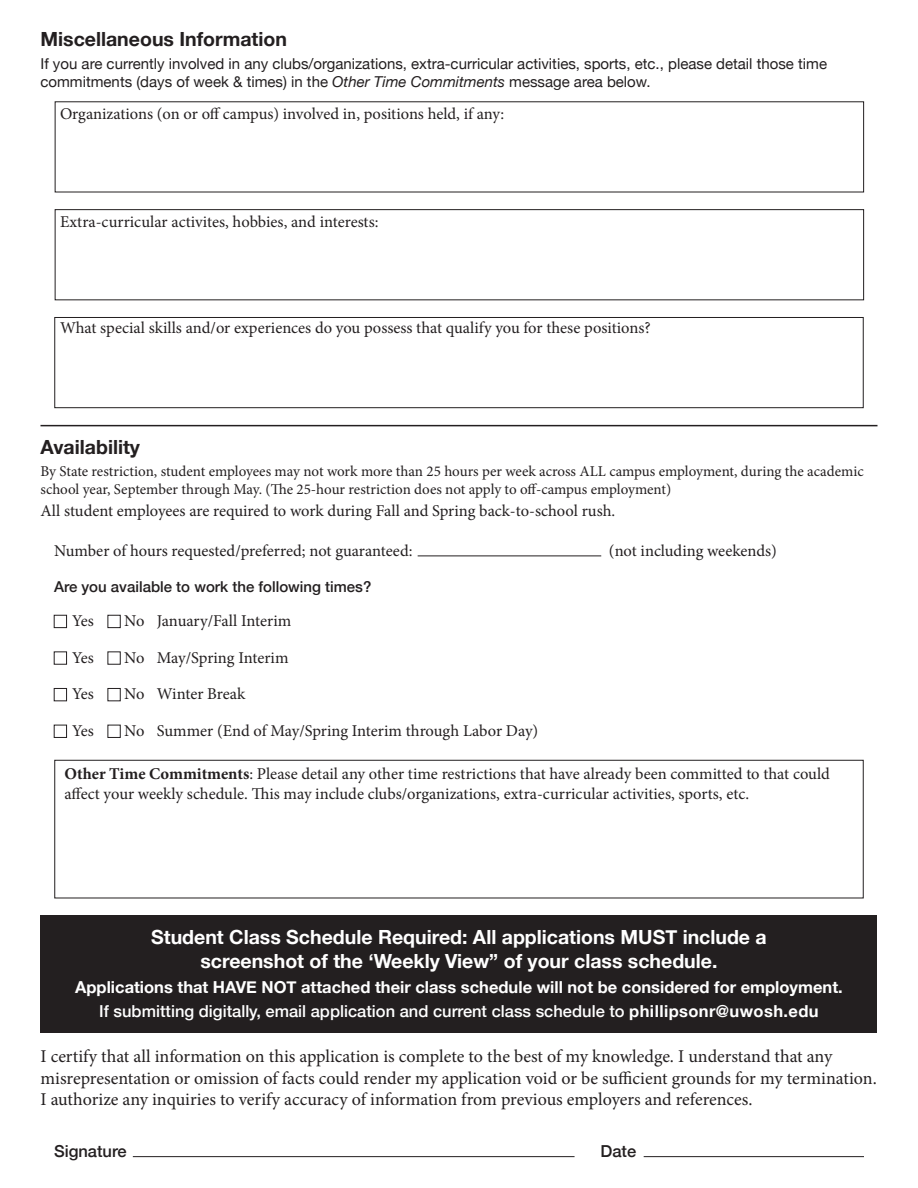
<style>
.page{position:relative;width:918px;height:1188px;background:#fff}
.page>*{position:absolute;margin:0;border:0;box-sizing:border-box;transform-origin:0 0}
.t1{font:700 19.5px/23.4px "Helvetica Neue";color:#fff;text-align:center}
.t2{font:700 19.5px "Helvetica Neue";color:#231f20}
.t3{font:18px/21.6px "Minion Pro";color:#231f20}
.t4{font:16.5px/19.8px "Minion Pro";color:#231f20}
.t5{font:700 16.5px/24px "Helvetica Neue";color:#fff;text-align:center}
.t6{font:500 16.5px "Helvetica Neue";color:#231f20}
.t7{font:15px/18px "Minion Pro";letter-spacing:-.005em;color:#231f20}
.t8{font:15px/18px "Helvetica Neue";color:#231f20}
.t9{font:500 15px "Helvetica Neue";color:#231f20}
.s1{font-style:italic}
.s2{font-weight:700}
.s3{font-weight:500}
</style>
<div class="page">
<div style="left:40px;top:915px;width:838px;height:118px;background:#231f20"></div>
<hr style="left:40px;top:425px;width:838px;height:1px;background:#231f20">
<hr style="left:418px;top:556px;width:183px;height:1px;background:#231f20">
<hr style="left:133px;top:1156px;width:442px;height:1px;background:#231f20">
<hr style="left:644px;top:1156px;width:220px;height:1px;background:#231f20">
<div style="left:54px;top:615px;width:13px;height:13px;border:1px solid #231f20"></div>
<div style="left:108px;top:615px;width:12px;height:13px;border:1px solid #231f20"></div>
<div style="left:54px;top:652px;width:13px;height:12px;border:1px solid #231f20"></div>
<div style="left:54px;top:688px;width:13px;height:13px;border:1px solid #231f20"></div>
<div style="left:108px;top:688px;width:12px;height:13px;border:1px solid #231f20"></div>
<div style="left:54px;top:725px;width:13px;height:13px;border:1px solid #231f20"></div>
<div style="left:108px;top:725px;width:12px;height:13px;border:1px solid #231f20"></div>
<div style="left:55px;top:209px;width:809px;height:91px;border:1px solid #231f20"></div>
<div style="left:54px;top:317px;width:810px;height:91px;border:1px solid #231f20"></div>
<div style="left:54px;top:760px;width:810px;height:138px;border:1px solid #231f20"></div>
<p class="t2" style="left:40px;top:24px;width:248px">Miscellaneous Information</p>
<p class="t8" style="left:40px;top:55px;width:788px">If you are currently involved in any clubs/organizations, extra-curricular activities, sports, etc., please detail those time commitments (days of week &amp; times) in the <span class="s1">Other Time Commitments</span> message area below.</p>
<p class="t4" style="left:60px;top:104px;width:446px">Organizations (on or off campus) involved in, positions held, if any:</p>
<p class="t4" style="left:60px;top:212px;width:320px">Extra-curricular activites, hobbies, and interests:</p>
<p class="t4" style="left:60px;top:318px;width:592px">What special skills and/or experiences do you possess that qualify you for these positions?</p>
<p class="t2" style="left:40px;top:432px;width:101px">Availability</p>
<p class="t7" style="left:40px;top:462px;width:825px">By State restriction, student employees may not work more than 25 hours per week across ALL campus employment, during the academic school year, September through May. (The 25-hour restriction does not apply to off-campus employment)</p>
<p class="t4" style="left:40px;top:501px;width:576px">All student employees are required to work during Fall and Spring back-to-school rush.</p>
<p class="t4" style="left:54px;top:541px;width:360px">Number of hours requested/preferred; not guaranteed:</p>
<p class="t4" style="left:609px;top:541px;width:169px">(not including weekends)</p>
<p class="t9" style="left:54px;top:575px;width:319px">Are you available to work the following times?</p>
<p class="t4" style="left:72px;top:611px;width:23px">Yes</p>
<p class="t4" style="left:124px;top:611px;width:168px">No January/Fall Interim</p>
<p class="t4" style="left:72px;top:648px;width:23px">Yes</p>
<p class="t4" style="left:124px;top:648px;width:166px">No May/Spring Interim</p>
<p class="t4" style="left:72px;top:684px;width:23px">Yes</p>
<p class="t4" style="left:124px;top:684px;width:123px">No Winter Break</p>
<p class="t4" style="left:72px;top:721px;width:23px">Yes</p>
<p class="t4" style="left:124px;top:721px;width:416px">No Summer (End of May/Spring Interim through Labor Day)</p>
<p class="t4" style="left:64px;top:764px;width:767px"><span class="s2">Other Time Commitments</span>: Please detail any other time restrictions that have already been committed to that could affect your weekly schedule. This may include clubs/organizations, extra-curricular activities, sports, etc.</p>
<p class="t1" style="left:151px;top:926px;width:617px">Student Class Schedule Required: All applications MUST include a screenshot of the ‘Weekly View” of your class schedule.</p>
<p class="t5" style="left:75px;top:976px;width:769px">Applications that HAVE NOT attached their class schedule will not be considered for employment.<br><span class="s3">If submitting digitally, email application and current class schedule to</span> phillipsonr@uwosh.edu</p>
<p class="t3" style="left:40px;top:1046px;width:838px">I certify that all information on this application is complete to the best of my knowledge. I understand that any misrepresentation or omission of facts could render my application void or be sufficient grounds for my termination.<br>I authorize any inquiries to verify accuracy of information from previous employers and references.</p>
<p class="t6" style="left:54px;top:1138px;width:74px">Signature</p>
<p class="t6" style="left:600px;top:1138px;width:37px">Date</p>
</div>
